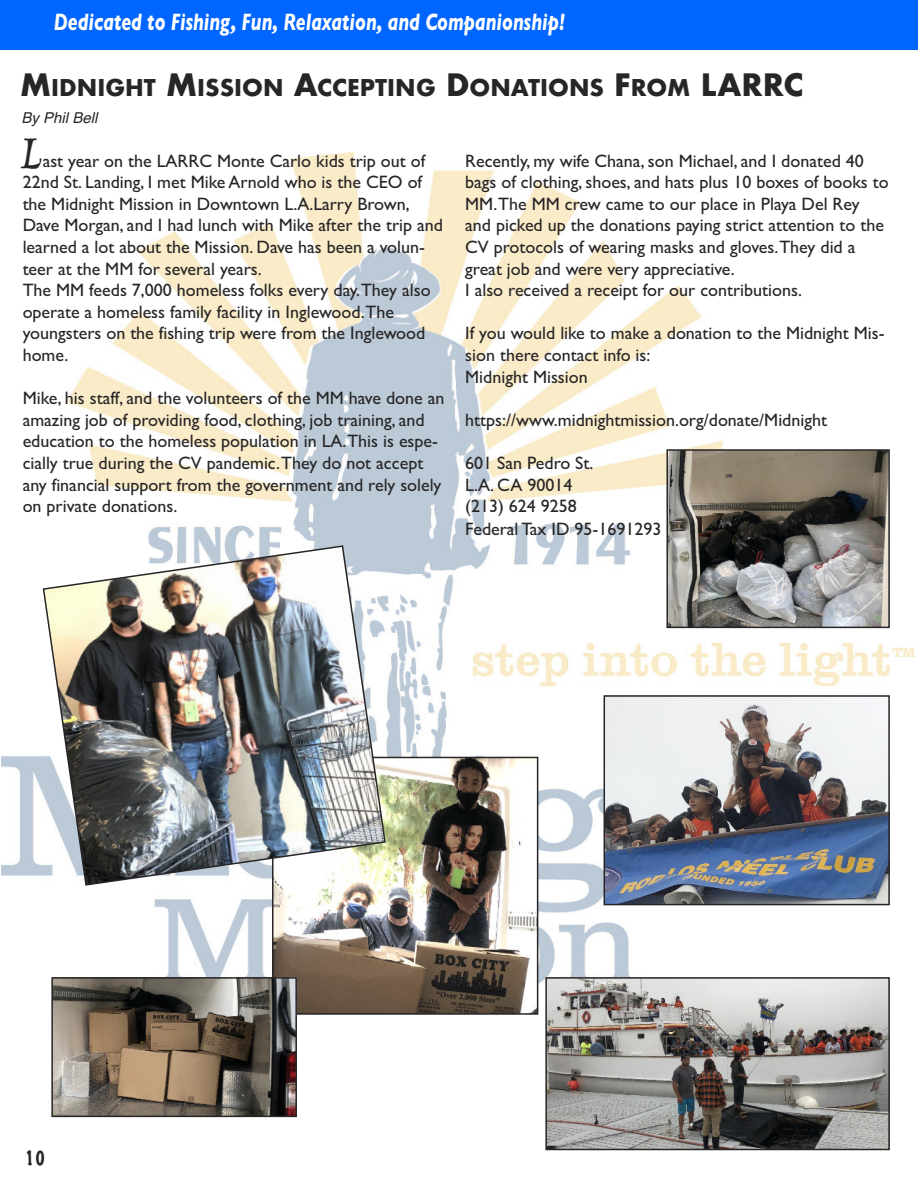
<style>
.page{position:relative;width:918px;height:1188px;background:#fff}
.page>*{position:absolute;margin:0;border:0;box-sizing:border-box;transform-origin:0 0}
.t1{font:54px "Pelican";color:#272526;scale:.9 1}
.t2{font:italic 700 24px "Gill Sans";color:#fff;scale:.75 1}
.t3{font:700 22.5px "Futura";color:#272526}
.t4{font:18px/21.6px "Gill Sans";color:#272526}
.t5{font:100 18px "Marker Felt";color:#272526}
.t6{font:italic 15px "Helvetica";color:#272526}
.s1{font-size:30px}
</style>
<div class="page">
<img style="left:2px;top:152px;width:912px;height:835px">
<div style="left:0;top:0;width:918px;height:49px;background:#06f"></div>
<img style="left:669px;top:452px;width:218px;height:173px">
<div style="left:666px;top:449px;width:224px;height:179px;border:2px solid #272526"></div>
<img style="left:275px;top:760px;width:260px;height:252px">
<div style="left:272px;top:757px;width:266px;height:258px;border:2px solid #272526"></div>
<img style="left:42px;top:544px;width:345px;height:343px">
<img style="left:54px;top:980px;width:240px;height:134px">
<div style="left:51px;top:977px;width:246px;height:140px;border:2px solid #272526"></div>
<img style="left:607px;top:698px;width:280px;height:204px">
<div style="left:604px;top:695px;width:286px;height:210px;border:2px solid #272526"></div>
<img style="left:548px;top:980px;width:339px;height:167px">
<div style="left:545px;top:977px;width:345px;height:173px;border:2px solid #272526"></div>
<h2 class="t2" style="left:54px;top:7px;width:683px">Dedicated to Fishing, Fun, Relaxation, and Companionship!</h2>
<p class="t3" style="left:20px;top:71px;width:785px"><span class="s1">M</span>IDNIGHT <span class="s1">M</span>ISSION <span class="s1">A</span>CCEPTING <span class="s1">D</span>ONATIONS <span class="s1">F</span>ROM <span class="s1">LARRC</span></p>
<p class="t6" style="left:22px;top:109px;width:77px">By Phil Bell</p>
<p class="t4" style="left:23px;top:150px;width:422px;text-indent:20px">ast year on the LARRC Monte Carlo kids trip out of 22nd St. Landing, I met Mike Arnold who is the CEO of the Midnight Mission in Downtown L.A.Larry Brown, Dave Morgan, and I had lunch with Mike after the trip and learned a lot about the Mission. Dave has been a volun&shy;teer at the MM for several years.<br>The MM feeds 7,000 homeless folks every day.They also operate a homeless family facility in Inglewood.The youngsters on the fishing trip were from the Inglewood home.</p>
<p class="t4" style="left:23px;top:387px;width:423px">Mike, his staff, and the volunteers of the MM have done an amazing job of providing food, clothing, job training, and education to the homeless population in LA.This is espe&shy;cially true during the CV pandemic.They do not accept any financial support from the government and rely solely on private donations.</p>
<h1 class="t1" style="left:20px;top:130px;width:26px">L</h1>
<p class="t4" style="left:465px;top:150px;width:425px">Recently, my wife Chana, son Michael, and I donated 40 bags of clothing, shoes, and hats plus 10 boxes of books to MM.The MM crew came to our place in Playa Del Rey and picked up the donations paying strict attention to the CV protocols of wearing masks and gloves.They did a great job and were very appreciative.<br>I also received a receipt for our contributions.</p>
<p class="t4" style="left:465px;top:322px;width:421px">If you would like to make a donation to the Midnight Mis&shy;sion there contact info is:<br>Midnight Mission</p>
<p class="t4" style="left:465px;top:409px;width:363px">https://www.midnightmission.org/donate/Midnight</p>
<p class="t4" style="left:465px;top:452px;width:198px">601 San Pedro St.<br>L.A. CA 90014<br>(213) 624 9258<br>Federal Tax ID 95-1691293</p>
<p class="t5" style="left:25px;top:1144px;width:22px">10</p>
</div>
